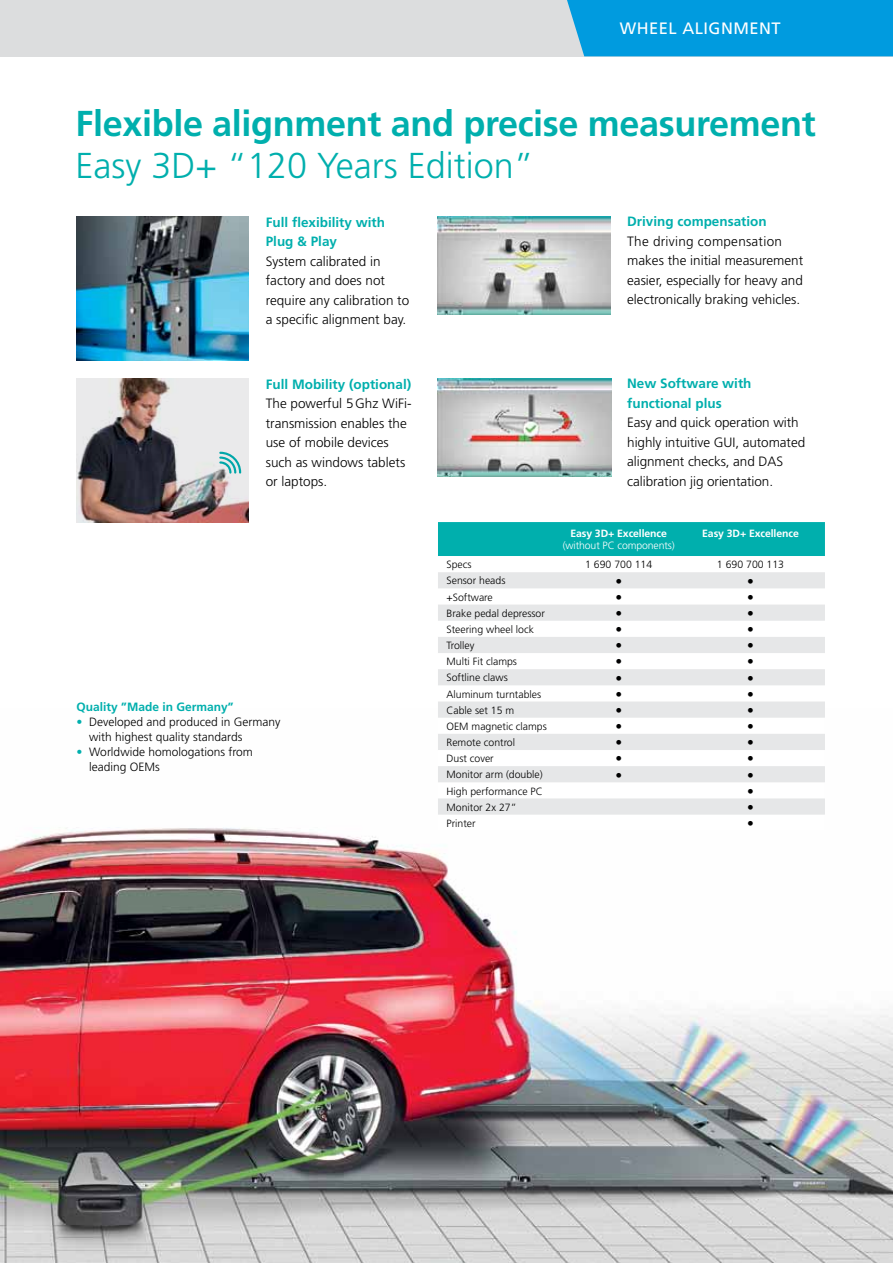
<style>
.page{position:relative;width:893px;height:1263px;background:#fff}
.page>*{position:absolute;margin:0;border:0;box-sizing:border-box;transform-origin:0 0}
.t1{font:700 36px "Frutiger";letter-spacing:-.01em;color:#00afad}
.t2{font:300 36px "Frutiger";color:#00afad}
.t3{font:16.5px "Frutiger";letter-spacing:.03em;color:#fff}
.t4{font:300 13.5px/19.5px "Frutiger";color:#000}
.t5{font:700 13.5px/19.5px "Frutiger";color:#00afad}
.t6{font:300 12px/15px "Frutiger";color:#000}
.t7{font:700 12px "Frutiger";color:#00afad}
.t8{font:300 10.5px "Frutiger";color:#000}
.t9{font:700 10.5px "Frutiger";letter-spacing:-.01em;color:#fff}
.t10{font:300 10.5px "Frutiger";letter-spacing:-.01em;color:#fff}
.s1{color:#00afad}
</style>
<div class="page">
<img style="left:0;top:828px;width:893px;height:435px">
<div style="left:0;top:0;width:893px;height:57px;background:#dcddde"></div>
<div style="left:438px;top:522px;width:387px;height:34px;background:#00afad"></div>
<svg style="left:438px;top:828px;width:387px;height:3px"></svg>
<svg style="left:438px;top:572px;width:387px;height:243px;fill:#e6e7e8"></svg>
<div style="left:567px;top:0;width:326px;height:56px;background:#009bdf"></div>
<img style="left:77px;top:216px;width:172px;height:144px">
<img style="left:438px;top:216px;width:172px;height:98px">
<img style="left:438px;top:378px;width:173px;height:98px">
<img style="left:77px;top:378px;width:172px;height:144px">
<svg style="left:219px;top:452px;width:22px;height:22px"></svg>
<p class="t3" style="left:620px;top:19px;width:162px">WHEEL ALIGNMENT</p>
<h1 class="t1" style="left:75px;top:102px;width:742px">Flexible alignment and precise measurement</h1>
<h1 class="t2" style="left:75px;top:145px;width:460px">Easy 3D+ “120 Years Edition”</h1>
<p class="t5" style="left:266px;top:212px;width:121px">Full flexibility with<br>Plug &amp; Play</p>
<p class="t4" style="left:266px;top:251px;width:145px">System calibrated in factory and does not require any calibration to a specific alignment bay.</p>
<p class="t5" style="left:266px;top:374px;width:147px">Full Mobility (optional)</p>
<p class="t4" style="left:266px;top:394px;width:148px">The powerful 5Ghz WiFi&shy;transmission enables the use of mobile devices such as windows tablets or laptops.</p>
<p class="t7" style="left:77px;top:700px;width:158px">Quality ”Made in Germany”</p>
<p class="t6" style="left:89px;top:715px;width:193px;text-indent:-13px"><span class="s1">•</span> Developed and produced in Germany with highest quality standards</p>
<p class="t6" style="left:89px;top:745px;width:165px;text-indent:-13px"><span class="s1">•</span> Worldwide homologations from leading OEMs</p>
<p class="t5" style="left:627px;top:212px;width:141px">Driving compensation</p>
<p class="t4" style="left:627px;top:231px;width:177px">The driving compensation makes the initial measurement easier, especially for heavy and electronically braking vehicles.</p>
<p class="t5" style="left:627px;top:374px;width:126px">New Software with functional plus</p>
<p class="t4" style="left:627px;top:413px;width:179px">Easy and quick operation with highly intuitive GUI, automated alignment checks, and DAS calibration jig orientation.</p>
<p class="t9" style="left:570px;top:527px;width:98px">Easy 3D+ Excellence</p>
<p class="t10" style="left:563px;top:539px;width:114px">(without PC components)</p>
<p class="t9" style="left:702px;top:527px;width:98px">Easy 3D+ Excellence</p>
<p class="t8" style="left:446px;top:559px;width:27px">Specs</p>
<p class="t8" style="left:585px;top:559px;width:69px">1 690 700 114</p>
<p class="t8" style="left:717px;top:559px;width:69px">1 690 700 113</p>
<p class="t8" style="left:446px;top:575px;width:60px">Sensor heads</p>
<p class="t4" style="left:615px;top:571px;width:8px">•</p>
<p class="t4" style="left:747px;top:571px;width:8px">•</p>
<p class="t8" style="left:446px;top:591px;width:48px">+Software</p>
<p class="t4" style="left:615px;top:587px;width:8px">•</p>
<p class="t4" style="left:747px;top:587px;width:8px">•</p>
<p class="t8" style="left:446px;top:607px;width:100px">Brake pedal depressor</p>
<p class="t4" style="left:615px;top:603px;width:8px">•</p>
<p class="t4" style="left:747px;top:603px;width:8px">•</p>
<p class="t8" style="left:446px;top:623px;width:89px">Steering wheel lock</p>
<p class="t4" style="left:615px;top:620px;width:8px">•</p>
<p class="t4" style="left:747px;top:620px;width:8px">•</p>
<p class="t8" style="left:446px;top:639px;width:30px">Trolley</p>
<p class="t4" style="left:615px;top:636px;width:8px">•</p>
<p class="t4" style="left:747px;top:636px;width:8px">•</p>
<p class="t8" style="left:446px;top:656px;width:72px">Multi Fit clamps</p>
<p class="t4" style="left:615px;top:652px;width:8px">•</p>
<p class="t4" style="left:747px;top:652px;width:8px">•</p>
<p class="t8" style="left:446px;top:672px;width:63px">Softline claws</p>
<p class="t4" style="left:615px;top:668px;width:8px">•</p>
<p class="t4" style="left:747px;top:668px;width:8px">•</p>
<p class="t8" style="left:446px;top:688px;width:96px">Aluminum turntables</p>
<p class="t4" style="left:615px;top:684px;width:8px">•</p>
<p class="t4" style="left:747px;top:684px;width:8px">•</p>
<p class="t8" style="left:446px;top:704px;width:69px">Cable set 15 m</p>
<p class="t4" style="left:615px;top:700px;width:8px">•</p>
<p class="t4" style="left:747px;top:700px;width:8px">•</p>
<p class="t8" style="left:446px;top:720px;width:102px">OEM magnetic clamps</p>
<p class="t4" style="left:615px;top:717px;width:8px">•</p>
<p class="t4" style="left:747px;top:717px;width:8px">•</p>
<p class="t8" style="left:446px;top:736px;width:70px">Remote control</p>
<p class="t4" style="left:615px;top:733px;width:8px">•</p>
<p class="t4" style="left:747px;top:733px;width:8px">•</p>
<p class="t8" style="left:446px;top:753px;width:49px">Dust cover</p>
<p class="t4" style="left:615px;top:749px;width:8px">•</p>
<p class="t4" style="left:747px;top:749px;width:8px">•</p>
<p class="t8" style="left:446px;top:769px;width:98px">Monitor arm (double)</p>
<p class="t4" style="left:615px;top:765px;width:8px">•</p>
<p class="t4" style="left:747px;top:765px;width:8px">•</p>
<p class="t8" style="left:446px;top:785px;width:98px">High performance PC</p>
<p class="t4" style="left:747px;top:781px;width:8px">•</p>
<p class="t8" style="left:446px;top:801px;width:72px">Monitor 2x 27”</p>
<p class="t4" style="left:747px;top:797px;width:8px">•</p>
<p class="t8" style="left:446px;top:817px;width:31px">Printer</p>
<p class="t4" style="left:747px;top:813px;width:8px">•</p>
</div>
